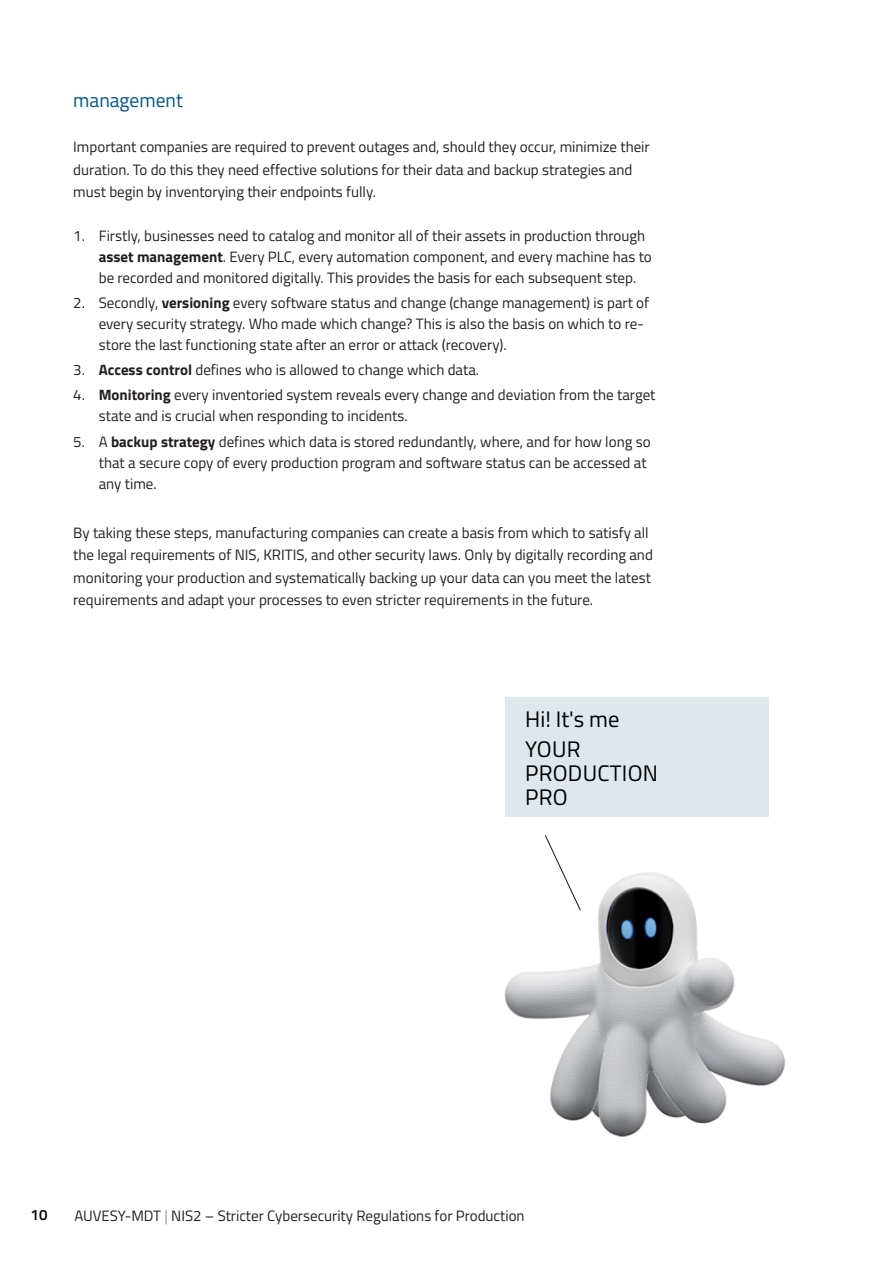
<style>
.page{position:relative;width:893px;height:1263px;background:#fff}
.page>*{position:absolute;margin:0;border:0;box-sizing:border-box;transform-origin:0 0}
.t1{font:22.5px/30px "Titillium Web";letter-spacing:.01em;color:#000001}
.t2{font:19.5px "Titillium Web";color:#01548a}
.t3{font:15px/21px "Titillium Web";color:#231f20}
.t4{font:600 15px "Titillium Web";color:#000001}
.s1{font-weight:700}
.s2{color:#939598}
</style>
<div class="page">
<img style="left:504px;top:816px;width:281px;height:321px">
<div style="left:505px;top:697px;width:264px;height:119px;background:#e0e7ec"></div>
<svg style="left:544px;top:834px;width:38px;height:77px"></svg>
<h2 class="t2" style="left:73px;top:93px;width:111px">management</h2>
<p class="t3" style="left:73px;top:137px;width:578px;line-height:22.5px">Important companies are required to prevent outages and, should they occur, minimize their duration. To do this they need effective solutions for their data and backup strategies and must begin by inventorying their endpoints fully.</p>
<p class="t3" style="left:99px;top:226px;width:555px;text-indent:-25px">1. Firstly, businesses need to catalog and monitor all of their assets in production through <span class="s1">asset management</span>. Every PLC, every automation component, and every machine has to be recorded and monitored digitally. This provides the basis for each subsequent step.</p>
<p class="t3" style="left:99px;top:294px;width:552px;text-indent:-25px">2. Secondly, <span class="s1">versioning</span> every software status and change (change management) is part of every security strategy. Who made which change? This is also the basis on which to re&shy;store the last functioning state after an error or attack (recovery).</p>
<p class="t3" style="left:73px;top:361px;width:407px">3. <span class="s1">Access control</span> defines who is allowed to change which data.</p>
<p class="t3" style="left:99px;top:386px;width:558px;text-indent:-25px">4. <span class="s1">Monitoring</span> every inventoried system reveals every change and deviation from the target state and is crucial when responding to incidents.</p>
<p class="t3" style="left:99px;top:432px;width:553px;text-indent:-26px">5. A <span class="s1">backup strategy</span> defines which data is stored redundantly, where, and for how long so that a secure copy of every production program and software status can be accessed at any time.</p>
<p class="t3" style="left:73px;top:523px;width:581px;line-height:22.5px">By taking these steps, manufacturing companies can create a basis from which to satisfy all the legal requirements of NIS, KRITIS, and other security laws. Only by digitally recording and monitoring your production and systematically backing up your data can you meet the latest requirements and adapt your processes to even stricter requirements in the future.</p>
<h1 class="t1" style="left:525px;top:704px;width:96px">Hi! It's me<br>YOUR</h1>
<h1 class="t1" style="left:525px;top:761px;width:134px;line-height:24px">PRODUCTION<br>PRO</h1>
<p class="t4" style="left:31px;top:1210px;width:18px">10</p>
<p class="t3" style="left:74px;top:1207px;width:452px">AUVESY-MDT <span class="s2">|</span> NIS2 – Stricter Cybersecurity Regulations for Production</p>
</div>
